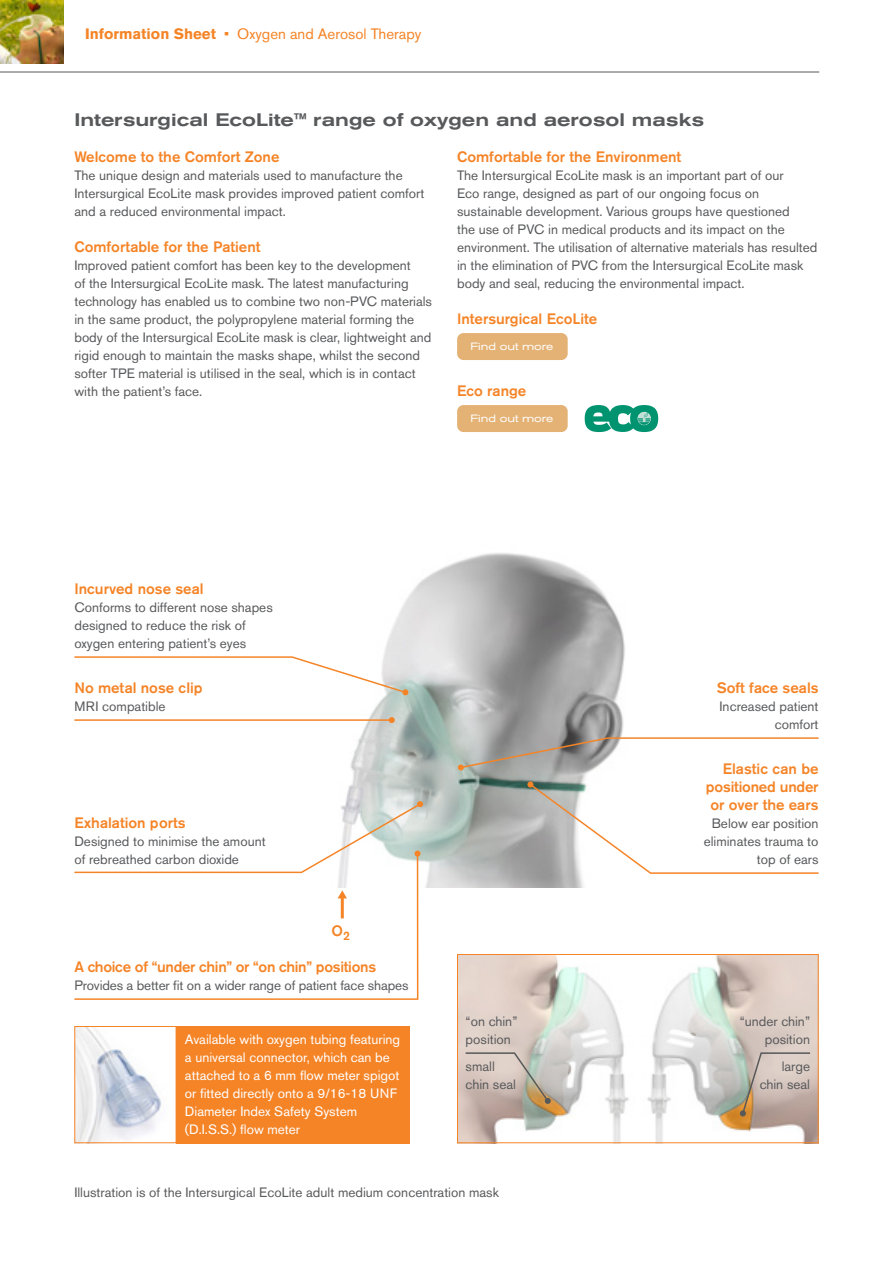
<style>
.page{position:relative;width:893px;height:1263px;background:#fff}
.page>*{position:absolute;margin:0;border:0;box-sizing:border-box;transform-origin:0 0}
.t1{font:500 expanded 18px "Akzidenz Grotesk Pro";color:#58595b}
.t2{font:500 15px/18px "Akzidenz Grotesk Pro";color:#f58427;text-align:right}
.t3{font:15px "Akzidenz Grotesk Pro";color:#f58427}
.t4{font:500 15px "Akzidenz Grotesk Pro";letter-spacing:-.02em;color:#f58427}
.t5{font:13.5px/18px "Akzidenz Grotesk Pro";color:#58595b}
.t6{font:13.5px/18px "Akzidenz Grotesk Pro";color:#fff}
.t7{font:expanded 10.5px "Akzidenz Grotesk Pro";color:#fff}
.s1{font-weight:700}
</style>
<div class="page">
<hr style="left:0;top:72px;width:819px;height:1px;background:#58595b">
<img style="left:0;top:0;width:64px;height:63px">
<img style="left:345px;top:553px;width:280px;height:335px">
<svg style="left:74px;top:874px;width:345px;height:126px"></svg>
<svg style="left:74px;top:656px;width:334px;height:39px"></svg>
<svg style="left:458px;top:737px;width:361px;height:33px"></svg>
<hr style="left:74px;top:719px;width:318px;height:2px;background:#f58427">
<svg style="left:389px;top:717px;width:6px;height:6px"></svg>
<svg style="left:527px;top:781px;width:292px;height:94px"></svg>
<svg style="left:74px;top:801px;width:349px;height:73px"></svg>
<img style="left:459px;top:956px;width:358px;height:185px">
<div style="left:457px;top:954px;width:362px;height:189px;border:1px solid #f58427"></div>
<svg style="left:464px;top:1052px;width:87px;height:52px"></svg>
<svg style="left:740px;top:1052px;width:72px;height:64px"></svg>
<img style="left:76px;top:1028px;width:86px;height:113px">
<div style="left:74px;top:1026px;width:102px;height:117px;border:1px solid #f58427"></div>
<div style="left:176px;top:1026px;width:234px;height:117px;background:#f58427"></div>
<div style="left:457px;top:405px;width:111px;height:27px;background:#e4b275;border-radius:6px"></div>
<div style="left:457px;top:333px;width:111px;height:27px;background:#e4b275;border-radius:6px"></div>
<svg style="left:585px;top:405px;width:73px;height:27px"></svg>
<p class="t3" style="left:85px;top:24px;width:338px"><span class="s1">Information Sheet</span> • Oxygen and Aerosol Therapy</p>
<h1 class="t1" style="left:74px;top:108px;width:631px">Intersurgical EcoLite™ range of oxygen and aerosol masks</h1>
<p class="t2" style="left:74px;top:148px;width:207px">Welcome to the Comfort Zone</p>
<p class="t5" style="left:74px;top:166px;width:351px">The unique design and materials used to manufacture the<br>Intersurgical EcoLite mask provides improved patient comfort and a reduced environmental impact.</p>
<p class="t2" style="left:74px;top:238px;width:188px">Comfortable for the Patient</p>
<p class="t5" style="left:74px;top:256px;width:359px">Improved patient comfort has been key to the development<br>of the Intersurgical EcoLite mask. The latest manufacturing technology has enabled us to combine two non-PVC materials in the same product, the polypropylene material forming the body of the Intersurgical EcoLite mask is clear, lightweight and rigid enough to maintain the masks shape, whilst the second softer TPE material is utilised in the seal, which is in contact with the patient’s face.</p>
<p class="t2" style="left:457px;top:148px;width:226px">Comfortable for the Environment</p>
<p class="t5" style="left:457px;top:166px;width:362px">The Intersurgical EcoLite mask is an important part of our<br>Eco range, designed as part of our ongoing focus on sustainable development. Various groups have questioned<br>the use of PVC in medical products and its impact on the environment. The utilisation of alternative materials has resulted in the elimination of PVC from the Intersurgical EcoLite mask body and seal, reducing the environmental impact.</p>
<p class="t2" style="left:457px;top:310px;width:142px">Intersurgical EcoLite</p>
<p class="t7" style="left:470px;top:340px;width:84px">Find out more</p>
<p class="t2" style="left:457px;top:382px;width:71px">Eco range</p>
<p class="t7" style="left:470px;top:412px;width:84px">Find out more</p>
<p class="t2" style="left:74px;top:580px;width:131px">Incurved nose seal</p>
<p class="t5" style="left:74px;top:598px;width:200px">Conforms to different nose shapes designed to reduce the risk of oxygen entering patient’s eyes</p>
<p class="t2" style="left:74px;top:679px;width:130px">No metal nose clip</p>
<p class="t5" style="left:74px;top:697px;width:93px">MRI compatible</p>
<p class="t2" style="left:74px;top:814px;width:113px">Exhalation ports</p>
<p class="t5" style="left:74px;top:832px;width:193px">Designed to minimise the amount of rebreathed carbon dioxide</p>
<p class="t2" style="left:332px;top:922px;width:20px">O<sub>2</sub></p>
<p class="t4" style="left:74px;top:957px;width:303px">A choice of “under chin” or “on chin” positions</p>
<p class="t5" style="left:74px;top:976px;width:336px">Provides a better fit on a wider range of patient face shapes</p>
<p class="t6" style="left:185px;top:1030px;width:217px">Available with oxygen tubing featuring a universal connector, which can be attached to a 6 mm flow meter spigot or fitted directly onto a 9/16-18 UNF Diameter Index Safety System (D.I.S.S.) flow meter</p>
<p class="t5" style="left:466px;top:1012px;width:53px">“on chin” position</p>
<p class="t5" style="left:466px;top:1057px;width:52px">small chin seal</p>
<p class="t5" style="left:74px;top:1183px;width:426px">Illustration is of the Intersurgical EcoLite adult medium concentration mask</p>
<p class="t2" style="left:717px;top:679px;width:103px">Soft face seals</p>
<p class="t5" style="left:719px;top:697px;width:101px;text-align:right">Increased patient comfort</p>
<p class="t2" style="left:706px;top:760px;width:114px">Elastic can be positioned under or over the ears</p>
<p class="t5" style="left:704px;top:814px;width:116px;text-align:right">Below ear position eliminates trauma to top of ears</p>
<p class="t5" style="left:740px;top:1012px;width:72px;text-align:right">“under chin” position</p>
<p class="t5" style="left:760px;top:1057px;width:52px;text-align:right">large chin seal</p>
</div>
